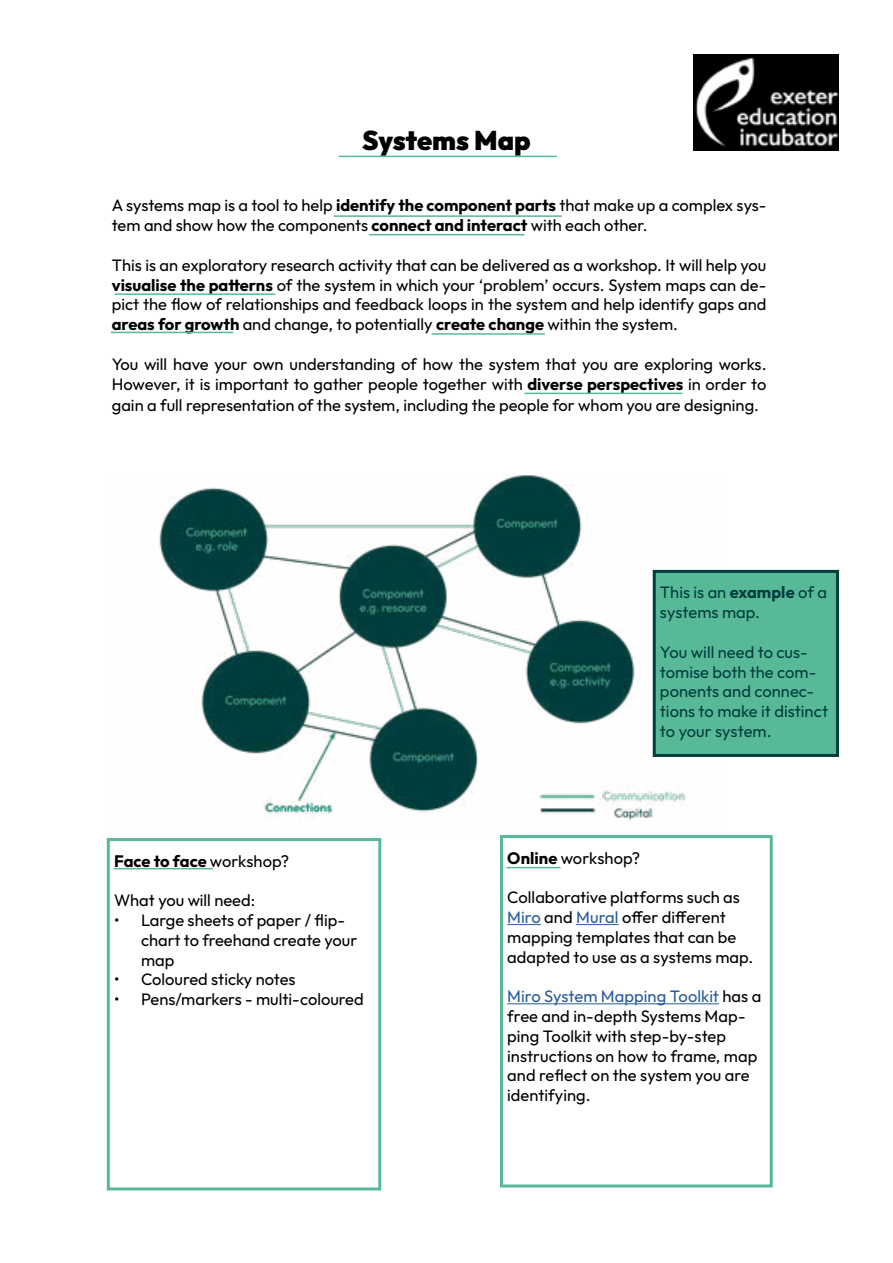
<style>
.page{position:relative;width:893px;height:1263px;background:#fff}
.page>*{position:absolute;margin:0;border:0;box-sizing:border-box;transform-origin:0 0}
.t1{font:900 27px "Outfit";color:#000}
.t2{font:16.5px/19.8px "Outfit";color:#000}
.t3{font:16.5px/19.8px "Outfit";color:#003d3c}
.t4{font:700 16.5px "Outfit";letter-spacing:-.005em;color:#000}
.s1{font-weight:700}
.s2{font-weight:400}
.s3{color:#275b9b}
</style>
<div class="page">
<img style="left:693px;top:54px;width:146px;height:97px">
<img style="left:159px;top:475px;width:562px;height:346px">
<div style="left:107px;top:838px;width:274px;height:352px;border:3px solid #58b998"></div>
<hr style="left:507px;top:924px;width:34px;height:1px;background:#275b9b">
<hr style="left:576px;top:924px;width:43px;height:1px;background:#275b9b">
<hr style="left:507px;top:1003px;width:212px;height:1px;background:#275b9b">
<div style="left:500px;top:835px;width:273px;height:352px;border:3px solid #58b998"></div>
<hr style="left:506px;top:867px;width:55px;height:1px;background:#58b998">
<hr style="left:339px;top:156px;width:218px;height:1px;background:#58b998">
<hr style="left:334px;top:215px;width:228px;height:2px;background:#58b998">
<hr style="left:369px;top:234px;width:155px;height:1px;background:#58b998">
<hr style="left:115px;top:293px;width:160px;height:2px;background:#58b998">
<hr style="left:111px;top:332px;width:123px;height:1px;background:#58b998">
<hr style="left:524px;top:393px;width:158px;height:1px;background:#58b998">
<hr style="left:114px;top:868px;width:99px;height:1px;background:#58b998">
<div style="left:654px;top:571px;width:183px;height:184px;background:#58b998"></div>
<div style="left:653px;top:570px;width:186px;height:187px;border:3px solid #003d3c"></div>
<hr style="left:432px;top:333px;width:113px;height:2px;background:#58b998">
<h1 class="t1" style="left:362px;top:125px;width:170px">Systems Map</h1>
<p class="t2" style="left:112px;top:195px;width:656px">A systems map is a tool to help <span class="s1">identify the component parts</span> that make up a complex sys&shy;tem and show how the components <span class="s1">connect and interact</span> with each other.</p>
<p class="t2" style="left:112px;top:255px;width:656px;text-align:justify">This is an exploratory research activity that can be delivered as a workshop. It will help you <span class="s1">visualise the patterns</span> of the system in which your ‘problem’ occurs. System maps can de&shy;pict the flow of relationships and feedback loops in the system and help identify gaps and <span class="s1">areas for growth</span> and change, to potentially <span class="s1">create change</span> within the system.</p>
<p class="t2" style="left:112px;top:354px;width:656px">You will have your own understanding of how the system that you are exploring works.<br>However, it is important to gather people together with <span class="s1">diverse perspectives</span> in order to</p>
<p class="t2" style="left:112px;top:395px;width:649px">gain a full representation of the system, including the people for whom you are designing.</p>
<p class="t4" style="left:114px;top:851px;width:177px">Face to face <span class="s2">workshop?</span></p>
<p class="t2" style="left:114px;top:890px;width:143px">What you will need:</p>
<p class="t2" style="left:141px;top:910px;width:218px;text-indent:-27px">• Large sheets of paper / flip&shy;chart to freehand create your map</p>
<p class="t2" style="left:114px;top:969px;width:183px">• Coloured sticky notes</p>
<p class="t2" style="left:114px;top:989px;width:251px">• Pens/markers - multi-coloured</p>
<p class="t3" style="left:660px;top:583px;width:168px">This is an <span class="s1">example</span> of a systems map.</p>
<p class="t3" style="left:660px;top:642px;width:170px">You will need to cus&shy;tomise both the com&shy;ponents and connec&shy;tions to make it distinct to your system.</p>
<p class="t2" style="left:507px;top:848px;width:134px"><span class="s1">Online</span> workshop?</p>
<p class="t2" style="left:507px;top:887px;width:248px">Collaborative platforms such as<br><span class="s3">Miro</span> and <span class="s3">Mural</span> offer different mapping templates that can be adapted to use as a systems map.</p>
<p class="t2" style="left:507px;top:986px;width:256px"><span class="s3">Miro System Mapping Toolkit</span> has a free and in-depth Systems Map&shy;ping Toolkit with step-by-step instructions on how to frame, map and reflect on the system you are identifying.</p>
</div>
